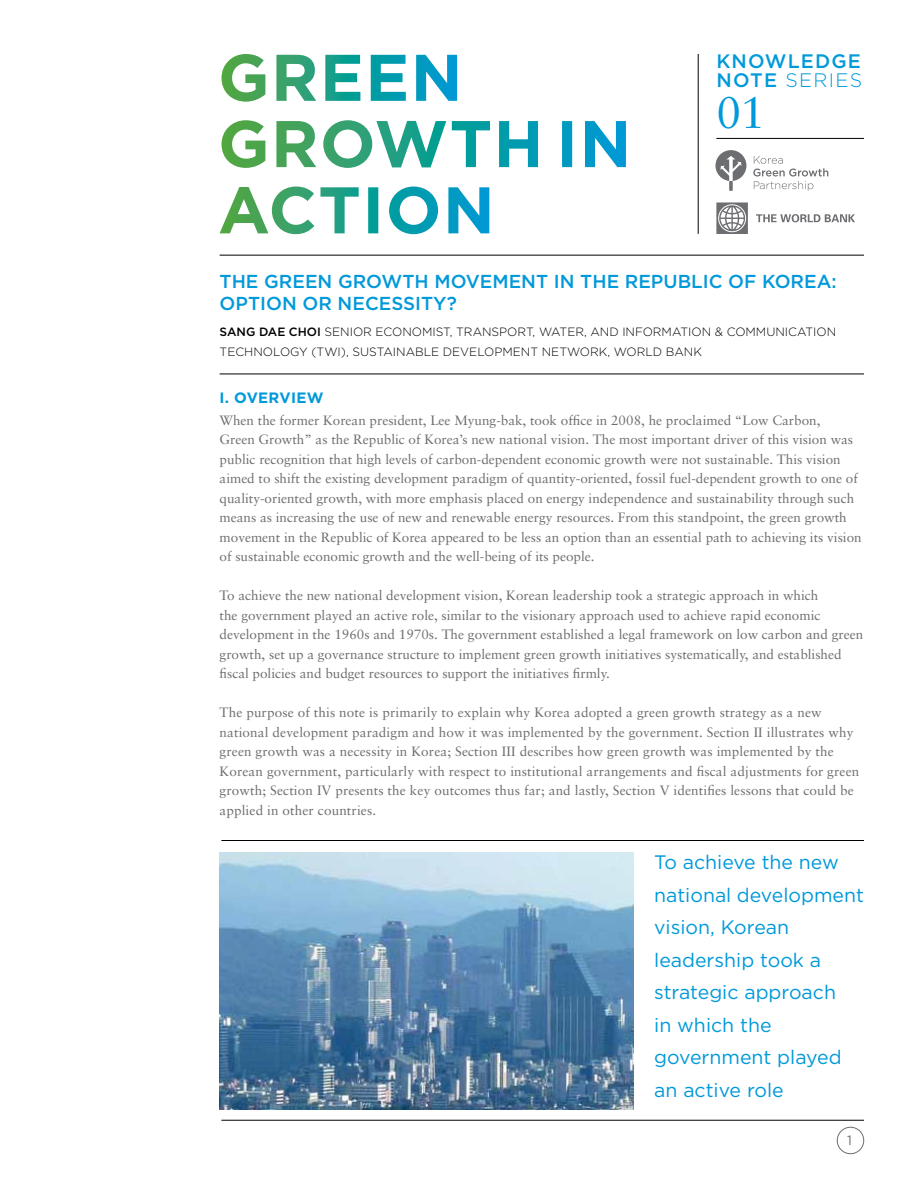
<style>
.page{position:relative;width:918px;height:1188px;background:#fff}
.page>*{position:absolute;margin:0;border:0;box-sizing:border-box;transform-origin:0 0}
.t1{font:44.55px "Sabon";color:#0099da}
.t2{font:19.5px/32.5px "Gotham";color:#0099da}
.t3{font:500 19.5px/19.5px "Gotham";letter-spacing:.055em;color:#0099da}
.t4{font:500 18.75px/22.5px "Gotham";color:#0099da}
.t5{font:700 15px "Gotham";letter-spacing:.02em;color:#0099da}
.t6{font:13.5px/19.5px "Sabon";color:#6d6e71}
.t7{font:13.5px "Gotham";color:#6d6e71}
.t8{font:300 12px/19.5px "Gotham";color:#000}
.s1{font-weight:300}
.s2{font-weight:500}
</style>
<div class="page">
<div style="left:837px;top:1127px;width:27px;height:27px;border:1px solid #6d6e71;border-radius:50%"></div>
<hr style="left:698px;top:54px;width:1px;height:180px;background:#000">
<hr style="left:716px;top:138px;width:148px;height:1px;background:#000">
<svg style="left:715px;top:150px;width:31px;height:41px"></svg>
<svg style="left:753px;top:156px;width:75px;height:35px"></svg>
<svg style="left:220px;top:187px;width:269px;height:47px"></svg>
<svg style="left:222px;top:120px;width:404px;height:48px"></svg>
<svg style="left:222px;top:54px;width:235px;height:48px"></svg>
<svg style="left:756px;top:214px;width:99px;height:8px"></svg>
<svg style="left:716px;top:202px;width:32px;height:32px"></svg>
<hr style="left:220px;top:255px;width:644px;height:1px;background:#000">
<hr style="left:220px;top:374px;width:644px;height:1px;background:#000">
<img style="left:220px;top:853px;width:414px;height:256px">
<hr style="left:221px;top:840px;width:643px;height:1px;background:#000">
<hr style="left:221px;top:1120px;width:643px;height:1px;background:#000">
<h2 class="t3" style="left:716px;top:51px;width:146px">KNOWLEDG E<br>NOTE <span class="s1">SERIES</span></h2>
<h1 class="t1" style="left:716px;top:86px;width:50px">01</h1>
<h3 class="t4" style="left:220px;top:269px;width:619px">THE GREEN GROWTH MOVEM ENT IN THE REPUBLIC OF KOREA:<br>OPTION OR N ECESSITY?</h3>
<p class="t8" style="left:220px;top:322px;width:618px"><span class="s2">SANG DAE CHOI</span> SENIOR ECONOMIST, TRANSPORT, WATER, AND I NFORMATION &amp; COMMUNICATION<br>TECHNOLOGY (TWI), SUSTAINABLE DEVELOPMENT N ETWORK, WORLD BANK</p>
<p class="t5" style="left:220px;top:389px;width:105px">I. OVERVI EW</p>
<p class="t6" style="left:220px;top:410px;width:644px">When the former Korean president, Lee Myung-bak, took office in 2008, he proclaimed “Low Carbon,<br>Green Growth” as the Republic of Korea’s new national vision. The most important driver of this vision was public recognition that high levels of carbon-dependent economic growth were not sustainable. This vision aimed to shift the existing development paradigm of quantity-oriented, fossil fuel-dependent growth to one of quality-oriented growth, with more emphasis placed on energy independence and sustainability through such means as increasing the use of new and renewable energy resources. From this standpoint, the green growth movement in the Republic of Korea appeared to be less an option than an essential path to achieving its vision of sustainable economic growth and the well-being of its people.</p>
<p class="t6" style="left:220px;top:586px;width:645px">To achieve the new national development vision, Korean leadership took a strategic approach in which<br>the government played an active role, similar to the visionary approach used to achieve rapid economic development in the 1960s and 1970s. The government established a legal framework on low carbon and green growth, set up a governance structure to implement green growth initiatives systematically, and established fiscal policies and budget resources to support the initiatives firmly.</p>
<p class="t6" style="left:220px;top:703px;width:641px">The purpose of this note is primarily to explain why Korea adopted a green growth strategy as a new national development paradigm and how it was implemented by the government. Section II illustrates why green growth was a necessity in Korea; Section III describes how green growth was implemented by the Korean government, particularly with respect to institutional arrangements and fiscal adjustments for green growth; Section IV presents the key outcomes thus far; and lastly, Section V identifies lessons that could be applied in other countries.</p>
<h2 class="t2" style="left:654px;top:845px;width:211px">To achieve the new national development vision, Korean leadership took a strategic approach<br>in which the government played an active role</h2>
<p class="t7" style="left:847px;top:1133px;width:6px">1</p>
</div>
